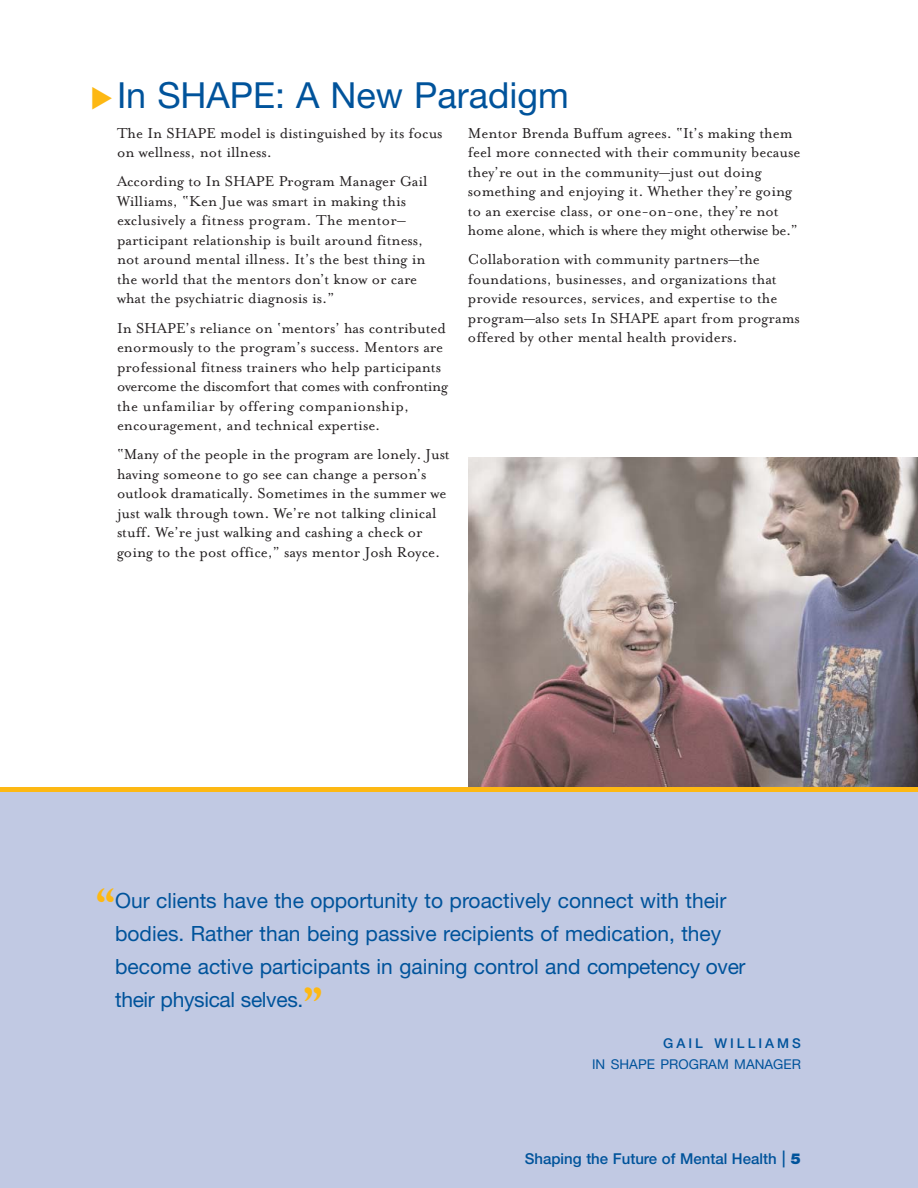
<style>
.page{position:relative;width:918px;height:1188px;background:#fff}
.page>*{position:absolute;margin:0;border:0;box-sizing:border-box;transform-origin:0 0}
.t1{font:700 48px "Adobe Caslon";color:#fdb813}
.t2{font:36px "Helvetica Neue";color:#00539b}
.t3{font:21px/33px "Helvetica Neue";color:#00539b}
.t4{font:16.5px/19.5px "Mrs Eaves Roman";color:#231f20}
.t5{font:500 15px "Helvetica Neue";color:#00539b}
.t6{font:13.5px "Helvetica Neue";color:#00539b}
.t7{font:500 13.5px "Helvetica Neue";letter-spacing:.22em;color:#00539b}
.s1{font-size:22.5px}
.s2{font-weight:900}
</style>
<div class="page">
<img style="left:468px;top:458px;width:450px;height:330px">
<div style="left:0;top:792px;width:918px;height:396px;background:#c1c9e3"></div>
<hr style="left:0;top:788px;width:918px;height:4px;background:#fdb813">
<h2 class="t2" style="left:117px;top:82px;width:453px">In SHAPE: A New Paradigm</h2>
<p class="t4" style="left:117px;top:122px;width:327px">The In SHAPE model is distinguished by its focus on wellness, not illness.</p>
<p class="t4" style="left:117px;top:171px;width:312px">According to In SHAPE Program Manager Gail Williams, “Ken Jue was smart in making this exclusively a fitness program. The mentor– participant relationship is built around fitness, not around mental illness. It’s the best thing in the world that the mentors don’t know or care what the psychiatric diagnosis is.”</p>
<p class="t4" style="left:117px;top:317px;width:333px">In SHAPE’s reliance on ‘mentors’ has contributed enormously to the program’s success. Mentors are professional fitness trainers who help participants overcome the discomfort that comes with confronting the unfamiliar by offering companionship, encouragement, and technical expertise.</p>
<p class="t4" style="left:117px;top:444px;width:334px">“Many of the people in the program are lonely. Just having someone to go see can change a person’s outlook dramatically. Sometimes in the summer we just walk through town. We’re not talking clinical stuff. We’re just walking and cashing a check or going to the post office,” says mentor Josh Royce.</p>
<p class="t4" style="left:468px;top:122px;width:334px">Mentor Brenda Buffum agrees. “It’s making them feel more connected with their community because they’re out in the community—just out doing something and enjoying it. Whether they’re going to an exercise class, or one-on-one, they’re not home alone, which is where they might otherwise be.”</p>
<p class="t4" style="left:468px;top:249px;width:333px">Collaboration with community partners—the foundations, businesses, and organizations that provide resources, services, and expertise to the program—also sets In SHAPE apart from programs offered by other mental health providers.</p>
<h1 class="t1" style="left:96px;top:888px;width:21px">“</h1>
<p class="t3" style="left:115px;top:886px;width:632px">Our clients have the opportunity to proactively connect with their bodies. Rather than being passive recipients of medication, they become active participants in gaining control and competency over their physical selves.</p>
<h1 class="t1" style="left:303px;top:987px;width:21px">”</h1>
<p class="t7" style="left:663px;top:1038px;width:139px">GAIL WILLIAMS</p>
<p class="t6" style="left:592px;top:1059px;width:210px">IN SHAPE PROGRAM MANAGER</p>
<p class="t5" style="left:525px;top:1153px;width:278px">Shaping the Future of Mental Health <span class="s1">|</span> <span class="s2">5</span></p>
</div>
